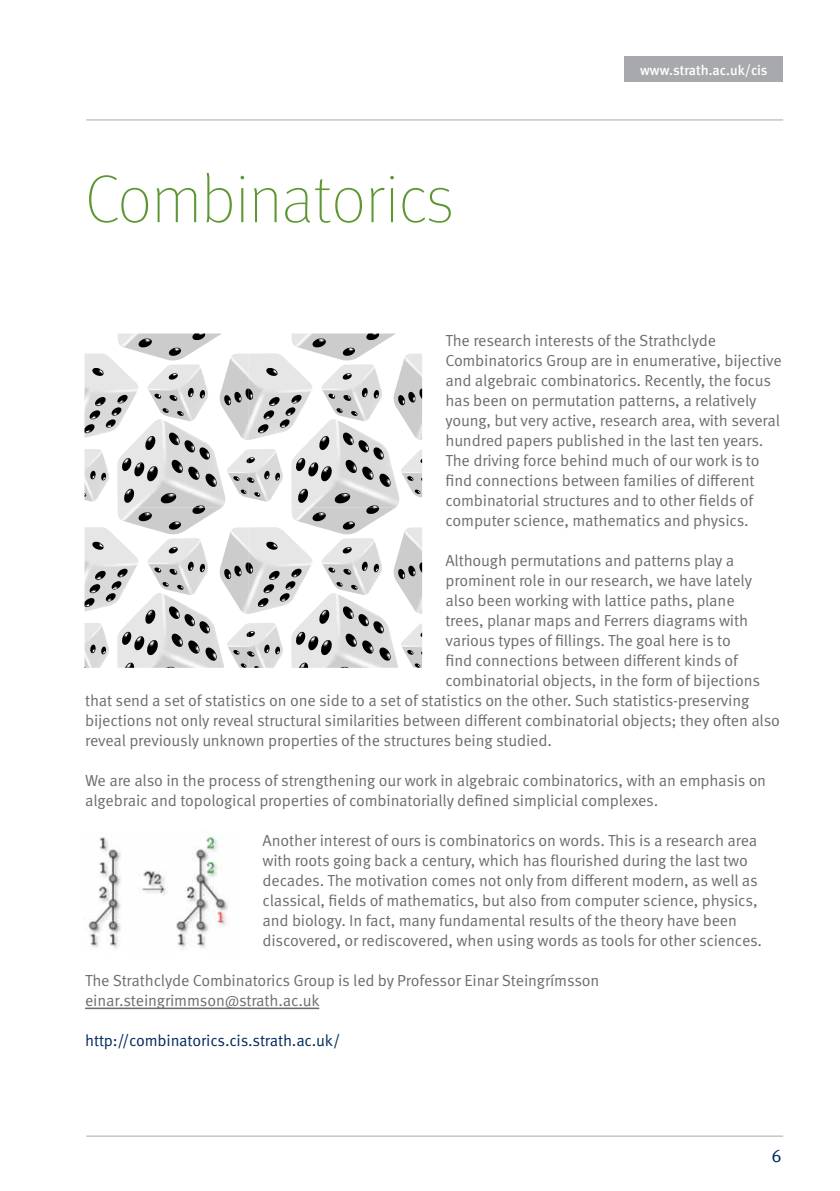
<style>
.page{position:relative;width:840px;height:1191px;background:#fff}
.page>*{position:absolute;margin:0;border:0;box-sizing:border-box;transform-origin:0 0}
.t1{font:100 67.6px "Meta OT";color:#5c9731}
.t2{font:18px "Meta Normal LF";color:#00295c}
.t3{font:16px/20px "Meta OT Norm";letter-spacing:-.01em;color:#6c6d70}
.t4{font:16px "Meta OT Norm";letter-spacing:-.015em;color:#00295c}
.t5{font:500 14px "Meta";color:#fff}
</style>
<div class="page">
<div style="left:624px;top:57px;width:158px;height:25px;background:#a8a9ad"></div>
<hr style="left:86px;top:120px;width:696px;height:1px;background:#a8a9ad">
<hr style="left:86px;top:1135px;width:696px;height:1px;background:#a8a9ad">
<hr style="left:85px;top:1007px;width:234px;height:2px;background:#6c6d70">
<svg style="left:84px;top:333px;width:338px;height:335px"></svg>
<img style="left:88px;top:836px;width:140px;height:112px">
<h1 class="t1" style="left:85px;top:161px;width:369px">Combinatorics</h1>
<p class="t5" style="left:639px;top:62px;width:129px">www.strath.ac.uk/cis</p>
<p class="t3" style="left:445px;top:331px;width:337px">The research interests of the Strathclyde Combinatorics Group are in enumerative, bijective and algebraic combinatorics. Recently, the focus has been on permutation patterns, a relatively young, but very active, research area, with several hundred papers published in the last ten years.<br>The driving force behind much of our work is to find connections between families of different combinatorial structures and to other fields of computer science, mathematics and physics.</p>
<p class="t3" style="left:445px;top:551px;width:290px">Although permutations and patterns play a</p>
<p class="t3" style="left:445px;top:571px;width:308px">prominent role in our research, we have lately</p>
<p class="t3" style="left:445px;top:591px;width:290px">also been working with lattice paths, plane</p>
<p class="t3" style="left:445px;top:611px;width:304px">trees, planar maps and Ferrers diagrams with</p>
<p class="t3" style="left:445px;top:631px;width:287px">various types of fillings. The goal here is to</p>
<p class="t3" style="left:445px;top:651px;width:294px">find connections between different kinds of</p>
<p class="t3" style="left:445px;top:671px;width:316px">combinatorial objects, in the form of bijections</p>
<p class="t3" style="left:85px;top:691px;width:665px">that send a set of statistics on one side to a set of statistics on the other. Such statistics-preserving</p>
<p class="t3" style="left:85px;top:711px;width:696px">bijections not only reveal structural similarities between different combinatorial objects; they often also</p>
<p class="t3" style="left:85px;top:731px;width:468px">reveal previously unknown properties of the structures being studied.</p>
<p class="t3" style="left:85px;top:771px;width:682px">We are also in the process of strengthening our work in algebraic combinatorics, with an emphasis on algebraic and topological properties of combinatorially defined simplicial complexes.</p>
<p class="t3" style="left:262px;top:831px;width:501px">Another interest of ours is combinatorics on words. This is a research area with roots going back a century, which has flourished during the last two decades. The motivation comes not only from different modern, as well as classical, fields of mathematics, but also from computer science, physics, and biology. In fact, many fundamental results of the theory have been discovered, or rediscovered, when using words as tools for other sciences.</p>
<p class="t3" style="left:85px;top:971px;width:515px">The Strathclyde Combinatorics Group is led by Professor Einar Steingrímsson einar.steingrimmson@strath.ac.uk</p>
<p class="t4" style="left:85px;top:1031px;width:256px">http://combinatorics.cis.strath.ac.uk/</p>
<p class="t2" style="left:771px;top:1145px;width:12px">6</p>
</div>
